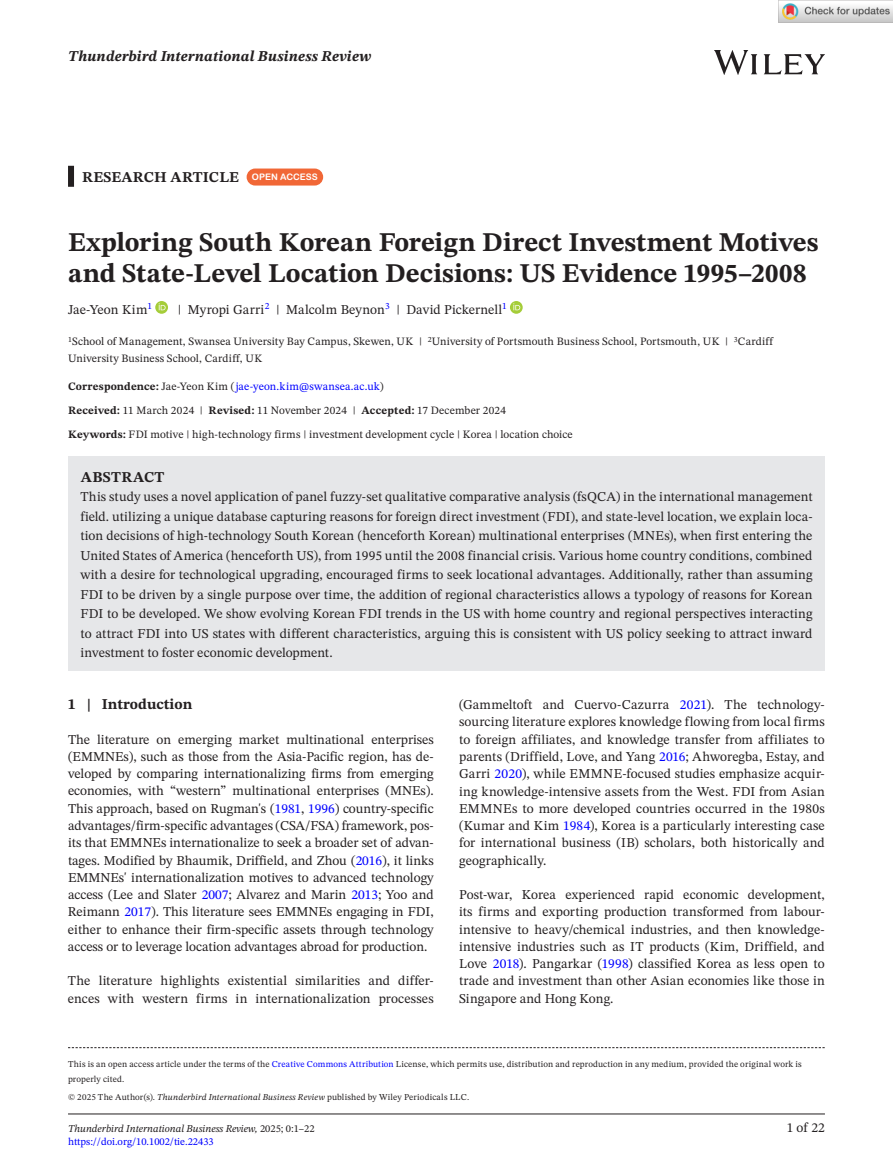
<style>
.page{position:relative;width:893px;height:1174px;background:#fff}
.page>*{position:absolute;margin:0;border:0;box-sizing:border-box;transform-origin:0 0}
.t1{font:700 27px/31.5px "STIX Two Text";color:#231f20}
.t2{font:700 15px "STIX Two Text";letter-spacing:.01em;color:#231f20}
.t3{font:italic 700 15px "STIX Two Text";letter-spacing:.01em;color:#231f20}
.t4{font:13.5px/17.2px "STIX Two Text";letter-spacing:.005em;color:#231f20;text-align:justify}
.t5{font:11.25px/16.5px "STIX Two Text";letter-spacing:.01em;color:#231f20}
.t6{font:italic 10.5px/12.6px "STIX Two Text";color:#231f20}
.t7{font:9px/15px "STIX Two Text";letter-spacing:.02em;color:#231f20}
.s1{font-family:"Arial Rounded MT Bold";font-weight:400;font-size:9px;color:#fff}
.s2{font-weight:700}
.s3{color:#00f}
.s4{font-style:italic}
.s5{font-style:normal}
.s6{font-style:normal;color:#00f}
</style>
<div class="page">
<hr style="left:68px;top:1113px;width:757px;height:1px;background:#231f20">
<img style="left:714px;top:51px;width:111px;height:23px">
<div style="left:68px;top:166px;width:6px;height:21px;background:#231f20"></div>
<div style="left:68px;top:457px;width:757px;height:42px;background:#e6e7e9"></div>
<div style="left:68px;top:476px;width:757px;height:195px;background:#e6e7e9"></div>
<div style="left:247px;top:168px;width:76px;height:17px;background:#f16736;border-radius:9px"></div>
<svg style="left:155px;top:301px;width:13px;height:13px"></svg>
<svg style="left:159px;top:303px;width:7px;height:7px"></svg>
<svg style="left:510px;top:301px;width:13px;height:13px"></svg>
<svg style="left:513px;top:303px;width:7px;height:7px"></svg>
<svg style="left:68px;top:1047px;width:757px;height:1px"></svg>
<img style="left:779px;top:0;width:114px;height:23px">
<p class="t3" style="left:68px;top:46px;width:305px">Thunderbird International Business Review</p>
<p class="t2" style="left:82px;top:166px;width:237px">RESEARCH ARTICLE <span class="s1">OPEN ACCESS</span></p>
<h1 class="t1" style="left:68px;top:227px;width:752px">Exploring South Korean Foreign Direct Investment Motives and State-Level Location Decisions: US Evidence 1995–2008</h1>
<p class="t4" style="left:68px;top:300px;width:86px">Jae-Yeon Kim<sup>1</sup></p>
<p class="t4" style="left:178px;top:300px;width:331px">| Myropi Garri<sup>2</sup> | Malcolm Beynon<sup>3</sup> | David Pickernell<sup>1</sup></p>
<p class="t5" style="left:68px;top:333px;width:706px"><sup>1</sup>School of Management, Swansea University Bay Campus, Skewen, UK | <sup>2</sup>University of Portsmouth Business School, Portsmouth, UK | <sup>3</sup>Cardiff<br>University Business School, Cardiff, UK</p>
<p class="t5" style="left:68px;top:374px;width:440px;line-height:24px"><span class="s2">Correspondence:</span> Jae-Yeon Kim (<span class="s3">jae-yeon.kim@swansea.ac.uk</span>)<br><span class="s2">Received:</span> 11 March 2024 | <span class="s2">Revised:</span> 11 November 2024 | <span class="s2">Accepted:</span> 17 December 2024</p>
<p class="t5" style="left:68px;top:426px;width:506px"><span class="s2">Keywords:</span> FDI motive | high-technology firms | investment development cycle | Korea | location choice</p>
<p class="t2" style="left:81px;top:466px;width:85px">ABSTRACT</p>
<p class="t4" style="left:80px;top:487px;width:734px;line-height:19.5px">This study uses a novel application of panel fuzzy-set qualitative comparative analysis (fsQCA) in the international management field. utilizing a unique database capturing reasons for foreign direct investment (FDI), and state-level location, we explain loca&shy;tion decisions of high-technology South Korean (henceforth Korean) multinational enterprises (MNEs), when first entering the United States of America (henceforth US), from 1995 until the 2008 financial crisis. Various home country conditions, combined with a desire for technological upgrading, encouraged firms to seek locational advantages. Additionally, rather than assuming FDI to be driven by a single purpose over time, the addition of regional characteristics allows a typology of reasons for Korean FDI to be developed. We show evolving Korean FDI trends in the US with home country and regional perspectives interacting to attract FDI into US states with different characteristics, arguing this is consistent with US policy seeking to attract inward investment to foster economic development.</p>
<p class="t2" style="left:68px;top:693px;width:126px">1 | Introduction</p>
<p class="t4" style="left:68px;top:730px;width:367px">The literature on emerging market multinational enterprises (EMMNEs), such as those from the Asia-Pacific region, has de&shy;veloped by comparing internationalizing firms from emerging economies, with “western” multinational enterprises (MNEs).<br>This approach, based on Rugman's (<span class="s3">1981</span>, <span class="s3">1996</span>) country-specific advantages/firm-specific advantages (CSA/FSA) framework, pos&shy;its that EMMNEs internationalize to seek a broader set of advan&shy;tages. Modified by Bhaumik, Driffield, and Zhou (<span class="s3">2016</span>), it links EMMNEs' internationalization motives to advanced technology access (Lee and Slater <span class="s3">2007</span>; Alvarez and Marin <span class="s3">2013</span>; Yoo and Reimann <span class="s3">2017</span>). This literature sees EMMNEs engaging in FDI, either to enhance their firm-specific assets through technology access or to leverage location advantages abroad for production.</p>
<p class="t4" style="left:68px;top:972px;width:367px">The literature highlights existential similarities and differ&shy;ences with western firms in internationalization processes</p>
<p class="t4" style="left:459px;top:696px;width:367px">(Gammeltoft and Cuervo-Cazurra <span class="s3">2021</span>). The technology&shy;sourcing literature explores knowledge flowing from local firms to foreign affiliates, and knowledge transfer from affiliates to parents (Driffield, Love, and Yang <span class="s3">2016</span>; Ahworegba, Estay, and Garri <span class="s3">2020</span>), while EMMNE-focused studies emphasize acquir&shy;ing knowledge-intensive assets from the West. FDI from Asian EMMNEs to more developed countries occurred in the 1980s (Kumar and Kim <span class="s3">1984</span>), Korea is a particularly interesting case for international business (IB) scholars, both historically and geographically.</p>
<p class="t4" style="left:459px;top:886px;width:367px">Post-war, Korea experienced rapid economic development, its firms and exporting production transformed from labour&shy;intensive to heavy/chemical industries, and then knowledge&shy;intensive industries such as IT products (Kim, Driffield, and Love <span class="s3">2018</span>). Pangarkar (<span class="s3">1998</span>) classified Korea as less open to trade and investment than other Asian economies like those in Singapore and Hong Kong.</p>
<p class="t7" style="left:68px;top:1056px;width:735px">This is an open access article under the terms of the <span class="s3">Creative Commons Attribution</span> License, which permits use, distribution and reproduction in any medium, provided the original work is properly cited.</p>
<p class="t7" style="left:68px;top:1089px;width:403px">© 2025 The Author(s). <span class="s4">Thunderbird International Business Review</span> published by Wiley Periodicals LLC.</p>
<p class="t6" style="left:68px;top:1122px;width:248px">Thunderbird International Business Review, <span class="s5">2025; 0:1–22 </span><span class="s6">https://doi.org/10.1002/tie.22433</span></p>
<p class="t4" style="left:787px;top:1119px;width:40px">1 of 22</p>
</div>
